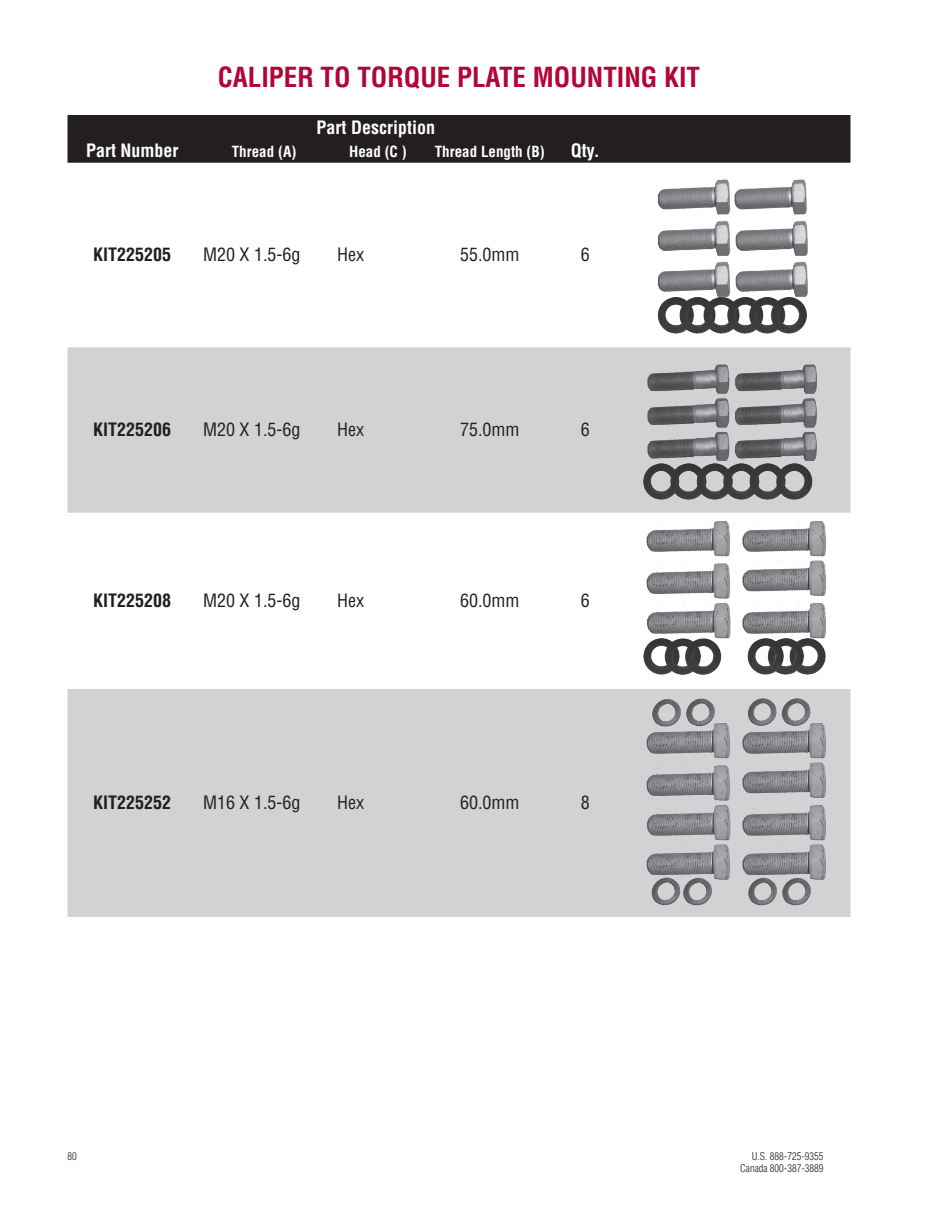
<style>
.page{position:relative;width:945px;height:1215px;background:#fff}
.page>*{position:absolute;margin:0;border:0;box-sizing:border-box;transform-origin:0 0}
.t1{font:700 condensed 27px "Helvetica LT Std";color:#b30437}
.t2{font:condensed 18px "Helvetica LT Std";color:#231f20}
.PN{font:700 condensed 18px "Helvetica LT Std";color:#231f20}
.t3{font:700 condensed 18px "Helvetica LT Std";color:#fff}
.t4{font:700 condensed 15px "Helvetica LT Std";color:#fff}
.t5{font:300 condensed 10.5px/12.6px "Helvetica LT Std";color:#231f20;text-align:right}
</style>
<div class="page">
<div style="left:68px;top:115px;width:782px;height:48px;background:#231f20"></div>
<svg style="left:68px;top:347px;width:782px;height:570px;fill:#d1d2d4"></svg>
<img style="left:657px;top:179px;width:151px;height:155px">
<img style="left:642px;top:353px;width:183px;height:154px">
<img style="left:635px;top:519px;width:197px;height:164px">
<img style="left:635px;top:695px;width:197px;height:216px">
<p class="t1" style="left:218px;top:60px;width:484px">CALIPER TO TORQUE PLATE MOUNTING KIT</p>
<p class="t3" style="left:86px;top:139px;width:94px">Part Number</p>
<p class="t3" style="left:317px;top:116px;width:120px">Part Description</p>
<p class="t4" style="left:232px;top:142px;width:66px">Thread (A)</p>
<p class="t4" style="left:349px;top:142px;width:59px">Head (C )</p>
<p class="t4" style="left:435px;top:142px;width:111px">Thread Length (B)</p>
<p class="t3" style="left:571px;top:139px;width:30px">Qty.</p>
<p class="PN" style="left:93px;top:244px;width:80px">KIT225205</p>
<p class="t2" style="left:203px;top:244px;width:99px">M20 X 1.5-6g</p>
<p class="t2" style="left:337px;top:244px;width:28px">Hex</p>
<p class="t2" style="left:460px;top:244px;width:61px">55.0mm</p>
<p class="t2" style="left:581px;top:244px;width:10px">6</p>
<p class="PN" style="left:93px;top:419px;width:80px">KIT225206</p>
<p class="t2" style="left:203px;top:419px;width:99px">M20 X 1.5-6g</p>
<p class="t2" style="left:337px;top:419px;width:28px">Hex</p>
<p class="t2" style="left:460px;top:419px;width:61px">75.0mm</p>
<p class="t2" style="left:581px;top:419px;width:10px">6</p>
<p class="PN" style="left:93px;top:589px;width:80px">KIT225208</p>
<p class="t2" style="left:203px;top:590px;width:99px">M20 X 1.5-6g</p>
<p class="t2" style="left:337px;top:590px;width:28px">Hex</p>
<p class="t2" style="left:460px;top:590px;width:61px">60.0mm</p>
<p class="t2" style="left:581px;top:590px;width:10px">6</p>
<p class="PN" style="left:93px;top:792px;width:80px">KIT225252</p>
<p class="t2" style="left:203px;top:792px;width:99px">M16 X 1.5-6g</p>
<p class="t2" style="left:337px;top:792px;width:28px">Hex</p>
<p class="t2" style="left:460px;top:792px;width:61px">60.0mm</p>
<p class="t2" style="left:581px;top:792px;width:10px">8</p>
<p class="t5" style="left:68px;top:1149px;width:11px">80</p>
<p class="t5" style="left:740px;top:1149px;width:85px">U.S. 888-725-9355<br>Canada 800-387-3889</p>
</div>
